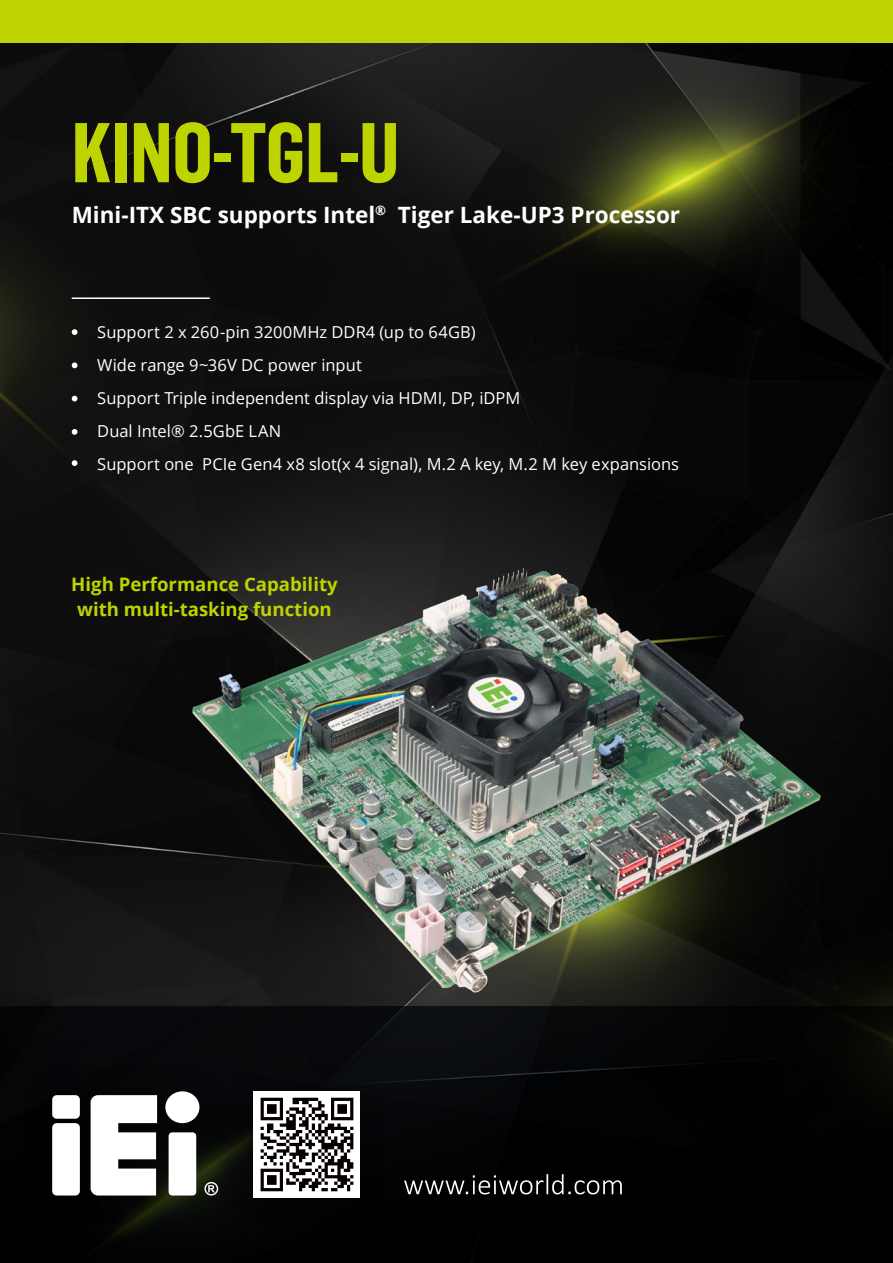
<style>
.page{position:relative;width:893px;height:1263px;background:#fff}
.page>*{position:absolute;margin:0;border:0;box-sizing:border-box;transform-origin:0 0}
.t1{font:700 82.95px "Flama Condensed";color:#bed400}
.t2{font:700 22.5px "Open Sans";color:#fff}
.t3{font:700 18.6px/24.5px "Open Sans";color:#bed400;text-align:center}
.t4{font:16.5px/33px "Open Sans";color:#fff}
</style>
<div class="page">
<img style="left:0;top:43px;width:893px;height:963px">
<div style="left:0;top:1006px;width:893px;height:257px;background:linear-gradient(to right,#060709,#010201)"></div>
<div style="left:0;top:0;width:893px;height:43px;background:#bed400"></div>
<hr style="left:72px;top:297px;width:138px;height:2px;background:#fff">
<svg style="left:72px;top:329px;width:5px;height:6px"></svg>
<svg style="left:72px;top:362px;width:5px;height:6px"></svg>
<svg style="left:72px;top:396px;width:5px;height:5px"></svg>
<svg style="left:72px;top:429px;width:5px;height:6px"></svg>
<svg style="left:72px;top:460px;width:5px;height:6px"></svg>
<img style="left:259px;top:1060px;width:132px;height:169px">
<img style="left:259px;top:1091px;width:101px;height:107px">
<img style="left:12px;top:1051px;width:247px;height:185px">
<svg style="left:204px;top:1182px;width:14px;height:13px"></svg>
<div style="left:52px;top:1123px;width:28px;height:72px;background:#fff;border-radius:5px"></div>
<div style="left:52px;top:1095px;width:28px;height:24px;background:#fff;border-radius:5px"></div>
<svg style="left:91px;top:1095px;width:66px;height:100px"></svg>
<div style="left:165px;top:1091px;width:34px;height:32px;background:#fff;border-radius:50%"></div>
<div style="left:169px;top:1132px;width:27px;height:63px;background:#fff;border-radius:4px"></div>
<svg style="left:404px;top:1174px;width:218px;height:20px;background:#333"></svg>
<img style="left:169px;top:559px;width:679px;height:458px">
<h1 class="t1" style="left:72px;top:100px;width:329px">KINO-TGL-U</h1>
<h2 class="t2" style="left:72px;top:199px;width:610px">Mini-ITX SBC supports Intel<sup>®</sup> Tiger Lake-UP3 Processor</h2>
<p class="t4" style="left:97px;top:315px;width:583px">Support 2 x 260-pin 3200MHz DDR4 (up to 64GB)<br>Wide range 9~36V DC power input<br>Support Triple independent display via HDMI, DP, iDPM<br>Dual Intel® 2.5GbE LAN<br>Support one PCIe Gen4 x8 slot(x 4 signal), M.2 A key, M.2 M key expansions</p>
<p class="t3" style="left:71px;top:572px;width:268px">High Performance Capability with multi-tasking function</p>
</div>
